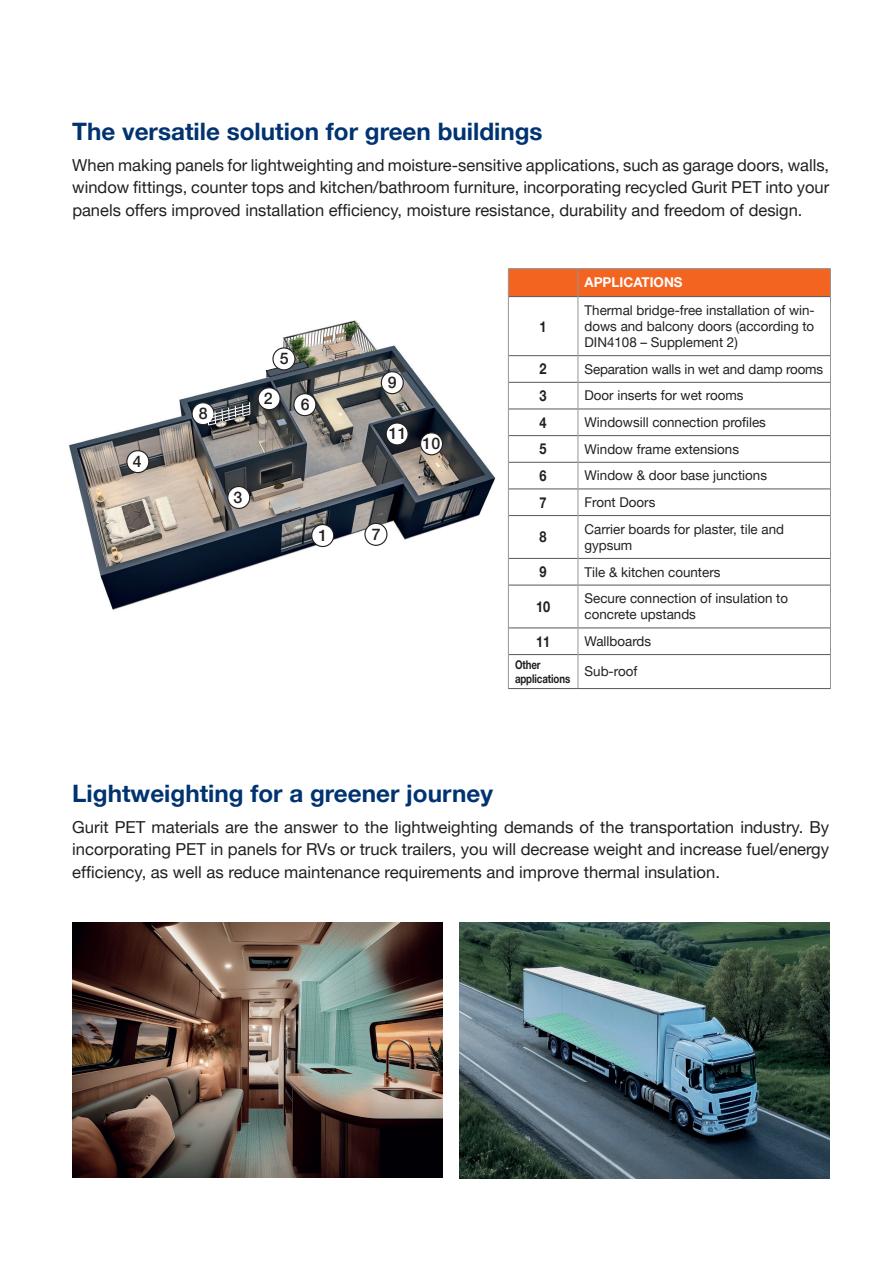
<style>
.page{position:relative;width:893px;height:1263px;background:#fff}
.page>*{position:absolute;margin:0;border:0;box-sizing:border-box;transform-origin:0 0}
.t1{font:700 24px "Helvetica Neue LT Pro";color:#013371}
.t2{font:16.5px/22.5px "Helvetica Neue LT Pro";color:#231f20;text-align:justify}
.t3{font:500 15.9px "Helvetica Neue LT Pro";color:#231f20}
.t4{font:700 15px "Helvetica Neue LT Pro";color:#231f20;scale:.85 1}
.t5{font:13.5px/16.2px "Helvetica Neue LT Pro";color:#231f20}
.t6{font:700 13.5px "Helvetica Neue LT Pro";color:#fff}
.t7{font:700 12px/14.4px "Helvetica Neue LT Pro";letter-spacing:-.01em;color:#231f20;scale:.81 1}
</style>
<div class="page">
<img style="left:69px;top:320px;width:427px;height:290px">
<div style="left:312px;top:525px;width:22px;height:21px;background:#fff;border-radius:50%"></div>
<div style="left:311px;top:524px;width:23px;height:23px;border:1px solid #231f20;border-radius:50%"></div>
<div style="left:258px;top:388px;width:22px;height:22px;background:#fff;border-radius:50%"></div>
<div style="left:258px;top:387px;width:23px;height:23px;border:1px solid #231f20;border-radius:50%"></div>
<div style="left:228px;top:486px;width:22px;height:22px;background:#fff;border-radius:50%"></div>
<div style="left:227px;top:486px;width:23px;height:23px;border:1px solid #231f20;border-radius:50%"></div>
<div style="left:127px;top:451px;width:22px;height:22px;background:#fff;border-radius:50%"></div>
<div style="left:126px;top:450px;width:23px;height:23px;border:1px solid #231f20;border-radius:50%"></div>
<svg style="left:266px;top:361px;width:43px;height:17px"></svg>
<div style="left:273px;top:348px;width:22px;height:22px;background:#fff;border-radius:50%"></div>
<div style="left:272px;top:347px;width:23px;height:23px;border:1px solid #231f20;border-radius:50%"></div>
<div style="left:294px;top:394px;width:22px;height:22px;background:#fff;border-radius:50%"></div>
<div style="left:293px;top:393px;width:23px;height:23px;border:1px solid #231f20;border-radius:50%"></div>
<div style="left:365px;top:523px;width:22px;height:22px;background:#fff;border-radius:50%"></div>
<div style="left:364px;top:523px;width:23px;height:23px;border:1px solid #231f20;border-radius:50%"></div>
<div style="left:192px;top:403px;width:22px;height:22px;background:#fff;border-radius:50%"></div>
<div style="left:191px;top:402px;width:24px;height:23px;border:1px solid #231f20;border-radius:50%"></div>
<div style="left:381px;top:372px;width:22px;height:22px;background:#fff;border-radius:50%"></div>
<div style="left:381px;top:371px;width:23px;height:23px;border:1px solid #231f20;border-radius:50%"></div>
<div style="left:421px;top:433px;width:21px;height:22px;background:#fff;border-radius:50%"></div>
<div style="left:420px;top:432px;width:23px;height:23px;border:1px solid #231f20;border-radius:50%"></div>
<div style="left:386px;top:423px;width:22px;height:22px;background:#fff;border-radius:50%"></div>
<div style="left:386px;top:422px;width:23px;height:23px;border:1px solid #231f20;border-radius:50%"></div>
<svg style="left:208px;top:402px;width:42px;height:23px"></svg>
<img style="left:459px;top:923px;width:370px;height:255px">
<hr style="left:509px;top:355px;width:69px;height:1px;background:#57585a">
<hr style="left:578px;top:355px;width:252px;height:1px;background:#57585a">
<hr style="left:509px;top:382px;width:69px;height:1px;background:#57585a">
<hr style="left:578px;top:382px;width:252px;height:1px;background:#57585a">
<hr style="left:509px;top:409px;width:69px;height:1px;background:#57585a">
<hr style="left:578px;top:409px;width:252px;height:1px;background:#57585a">
<hr style="left:509px;top:435px;width:69px;height:1px;background:#57585a">
<hr style="left:578px;top:435px;width:252px;height:1px;background:#57585a">
<hr style="left:509px;top:462px;width:69px;height:1px;background:#57585a">
<hr style="left:578px;top:462px;width:252px;height:1px;background:#57585a">
<hr style="left:509px;top:489px;width:69px;height:1px;background:#57585a">
<hr style="left:578px;top:489px;width:252px;height:1px;background:#57585a">
<hr style="left:509px;top:515px;width:69px;height:1px;background:#57585a">
<hr style="left:578px;top:515px;width:252px;height:1px;background:#57585a">
<hr style="left:509px;top:558px;width:69px;height:1px;background:#57585a">
<hr style="left:578px;top:558px;width:252px;height:1px;background:#57585a">
<hr style="left:509px;top:585px;width:69px;height:1px;background:#57585a">
<hr style="left:578px;top:585px;width:252px;height:1px;background:#57585a">
<hr style="left:509px;top:628px;width:69px;height:1px;background:#57585a">
<hr style="left:578px;top:628px;width:252px;height:1px;background:#57585a">
<hr style="left:509px;top:654px;width:69px;height:1px;background:#57585a">
<hr style="left:578px;top:654px;width:252px;height:1px;background:#57585a">
<hr style="left:508px;top:688px;width:70px;height:1px;background:#57585a">
<hr style="left:578px;top:688px;width:253px;height:1px;background:#57585a">
<hr style="left:508px;top:268px;width:70px;height:1px;background:#939598">
<hr style="left:578px;top:268px;width:253px;height:1px;background:#939598">
<svg style="left:508px;top:269px;width:323px;height:28px;background:#ec6424"></svg>
<hr style="left:508px;top:297px;width:1px;height:59px;background:#939598">
<hr style="left:578px;top:297px;width:1px;height:59px;background:#939598">
<hr style="left:830px;top:297px;width:1px;height:59px;background:#939598">
<svg style="left:508px;top:356px;width:1px;height:160px"></svg>
<svg style="left:578px;top:356px;width:1px;height:160px"></svg>
<svg style="left:830px;top:356px;width:1px;height:160px"></svg>
<hr style="left:508px;top:516px;width:1px;height:42px;background:#939598">
<hr style="left:578px;top:516px;width:1px;height:42px;background:#939598">
<hr style="left:830px;top:516px;width:1px;height:42px;background:#939598">
<svg style="left:508px;top:558px;width:1px;height:27px"></svg>
<svg style="left:578px;top:558px;width:1px;height:27px"></svg>
<svg style="left:830px;top:558px;width:1px;height:27px"></svg>
<hr style="left:508px;top:585px;width:1px;height:43px;background:#939598">
<hr style="left:578px;top:585px;width:1px;height:43px;background:#939598">
<hr style="left:830px;top:585px;width:1px;height:43px;background:#939598">
<svg style="left:508px;top:628px;width:1px;height:26px"></svg>
<svg style="left:578px;top:628px;width:1px;height:26px"></svg>
<svg style="left:830px;top:628px;width:1px;height:26px"></svg>
<hr style="left:508px;top:654px;width:1px;height:34px;background:#939598">
<hr style="left:578px;top:654px;width:1px;height:34px;background:#939598">
<hr style="left:830px;top:654px;width:1px;height:34px;background:#939598">
<img style="left:72px;top:923px;width:370px;height:254px">
<h1 class="t1" style="left:72px;top:116px;width:472px">The versatile solution for green buildings</h1>
<p class="t2" style="left:72px;top:153px;width:758px">When making panels for lightweighting and moisture-sensitive applications, such as garage doors, walls, window fittings, counter tops and kitchen/bathroom furniture, incorporating recycled Gurit PET into your panels offers improved installation efficiency, moisture resistance, durability and freedom of design.</p>
<p class="t3" style="left:133px;top:452px;width:10px">4</p>
<p class="t3" style="left:199px;top:404px;width:10px">8</p>
<p class="t3" style="left:280px;top:349px;width:10px">5</p>
<p class="t3" style="left:264px;top:389px;width:10px">2</p>
<p class="t3" style="left:301px;top:395px;width:10px">6</p>
<p class="t3" style="left:234px;top:487px;width:10px">3</p>
<p class="t3" style="left:319px;top:526px;width:10px">1</p>
<p class="t3" style="left:388px;top:373px;width:10px">9</p>
<p class="t3" style="left:389px;top:424px;width:19px">11</p>
<p class="t3" style="left:422px;top:434px;width:19px">10</p>
<p class="t3" style="left:372px;top:524px;width:10px">7</p>
<p class="t4" style="left:540px;top:317px;width:10px">1</p>
<p class="t6" style="left:585px;top:274px;width:100px">APPLICATIONS</p>
<p class="t5" style="left:585px;top:301px;width:232px;text-align:justify">Thermal bridge-free installation of win&shy;dows and balcony doors (according to DIN4108 – Supplement 2)</p>
<p class="t4" style="left:540px;top:360px;width:10px">2</p>
<p class="t5" style="left:585px;top:361px;width:240px">Separation walls in wet and damp rooms</p>
<p class="t4" style="left:540px;top:386px;width:10px">3</p>
<p class="t5" style="left:585px;top:387px;width:160px">Door inserts for wet rooms</p>
<p class="t4" style="left:540px;top:413px;width:10px">4</p>
<p class="t5" style="left:585px;top:414px;width:183px">Windowsill connection profiles</p>
<p class="t4" style="left:540px;top:440px;width:10px">5</p>
<p class="t5" style="left:585px;top:440px;width:156px">Window frame extensions</p>
<p class="t4" style="left:540px;top:466px;width:10px">6</p>
<p class="t5" style="left:585px;top:467px;width:184px">Window &amp; door base junctions</p>
<p class="t4" style="left:540px;top:493px;width:10px">7</p>
<p class="t5" style="left:585px;top:494px;width:72px">Front Doors</p>
<p class="t4" style="left:540px;top:528px;width:10px">8</p>
<p class="t5" style="left:585px;top:520px;width:201px">Carrier boards for plaster, tile and gypsum</p>
<p class="t4" style="left:540px;top:562px;width:10px">9</p>
<p class="t5" style="left:585px;top:563px;width:137px">Tile &amp; kitchen counters</p>
<p class="t4" style="left:536px;top:597px;width:18px">10</p>
<p class="t5" style="left:585px;top:590px;width:205px">Secure connection of insulation to concrete upstands</p>
<p class="t4" style="left:536px;top:632px;width:18px">11</p>
<p class="t5" style="left:585px;top:633px;width:68px">Wallboards</p>
<p class="t7" style="left:515px;top:657px;width:70px">Other applications</p>
<p class="t5" style="left:585px;top:663px;width:54px">Sub-roof</p>
<h1 class="t1" style="left:72px;top:778px;width:422px">Lightweighting for a greener journey</h1>
<p class="t2" style="left:72px;top:815px;width:758px">Gurit PET materials are the answer to the lightweighting demands of the transportation industry. By incorporating PET in panels for RVs or truck trailers, you will decrease weight and increase fuel/energy efficiency, as well as reduce maintenance requirements and improve thermal insulation.</p>
</div>
